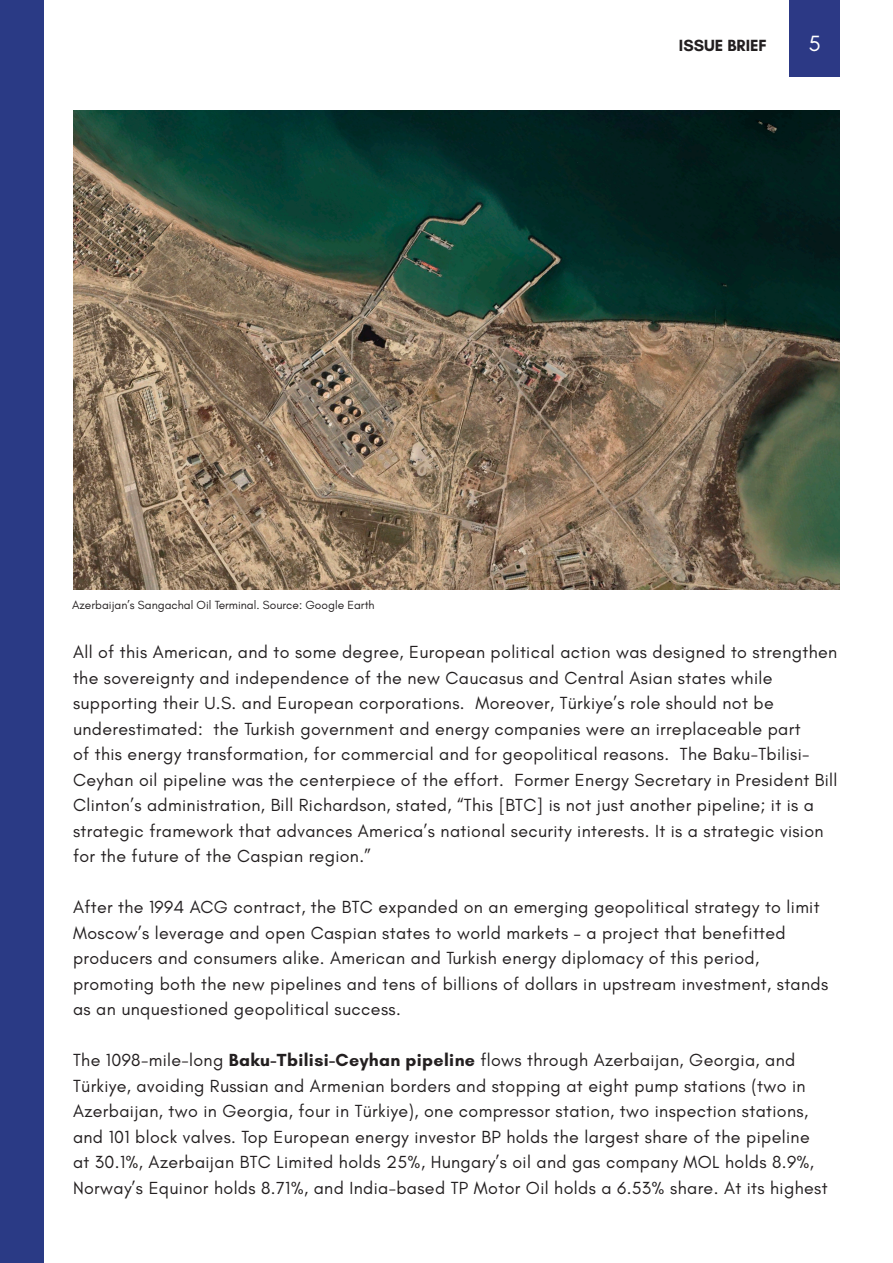
<style>
.page{position:relative;width:893px;height:1263px;background:#fff}
.page>*{position:absolute;margin:0;border:0;box-sizing:border-box;transform-origin:0 0}
.t1{font:22.5px "Glacial Indifference";color:#fff}
.t2{font:17.85px/25.5px "Glacial Indifference";letter-spacing:.02em;color:#231f20}
.t3{font:700 16.5px "Glacial Indifference";color:#231f20}
.t4{font:12px "Glacial Indifference";color:#231f20}
.s1{font-weight:700}
</style>
<div class="page">
<div style="left:0;top:0;width:43px;height:1263px;background:#2a3a85"></div>
<img style="left:73px;top:111px;width:767px;height:478px">
<div style="left:789px;top:0;width:51px;height:77px;background:#2c3985"></div>
<p class="t4" style="left:72px;top:598px;width:304px">Azerbaijan’s Sangachal Oil Terminal. Source: Google Earth</p>
<p class="t3" style="left:679px;top:35px;width:90px">ISSUE BRIEF</p>
<p class="t1" style="left:808px;top:31px;width:14px">5</p>
<p class="t2" style="left:73px;top:640px;width:766px">All of this American, and to some degree, European political action was designed to strengthen the sovereignty and independence of the new Caucasus and Central Asian states while supporting their U.S. and European corporations. Moreover, Türkiye’s role should not be underestimated: the Turkish government and energy companies were an irreplaceable part<br>of this energy transformation, for commercial and for geopolitical reasons. The Baku-Tbilisi-Ceyhan oil pipeline was the centerpiece of the effort. Former Energy Secretary in President Bill Clinton’s administration, Bill Richardson, stated, “This [BTC] is not just another pipeline; it is a strategic framework that advances America’s national security interests. It is a strategic vision for the future of the Caspian region.”</p>
<p class="t2" style="left:73px;top:895px;width:757px">After the 1994 ACG contract, the BTC expanded on an emerging geopolitical strategy to limit Moscow’s leverage and open Caspian states to world markets – a project that benefitted producers and consumers alike. American and Turkish energy diplomacy of this period, promoting both the new pipelines and tens of billions of dollars in upstream investment, stands as an unquestioned geopolitical success.</p>
<p class="t2" style="left:73px;top:1048px;width:756px">The 1098-mile-long <span class="s1">Baku-Tbilisi-Ceyhan pipeline</span> flows through Azerbaijan, Georgia, and Türkiye, avoiding Russian and Armenian borders and stopping at eight pump stations (two in Azerbaijan, two in Georgia, four in Türkiye), one compressor station, two inspection stations, and 101 block valves. Top European energy investor BP holds the largest share of the pipeline at 30.1%, Azerbaijan BTC Limited holds 25%, Hungary’s oil and gas company MOL holds 8.9%, Norway’s Equinor holds 8.71%, and India-based TP Motor Oil holds a 6.53% share. At its highest</p>
</div>
